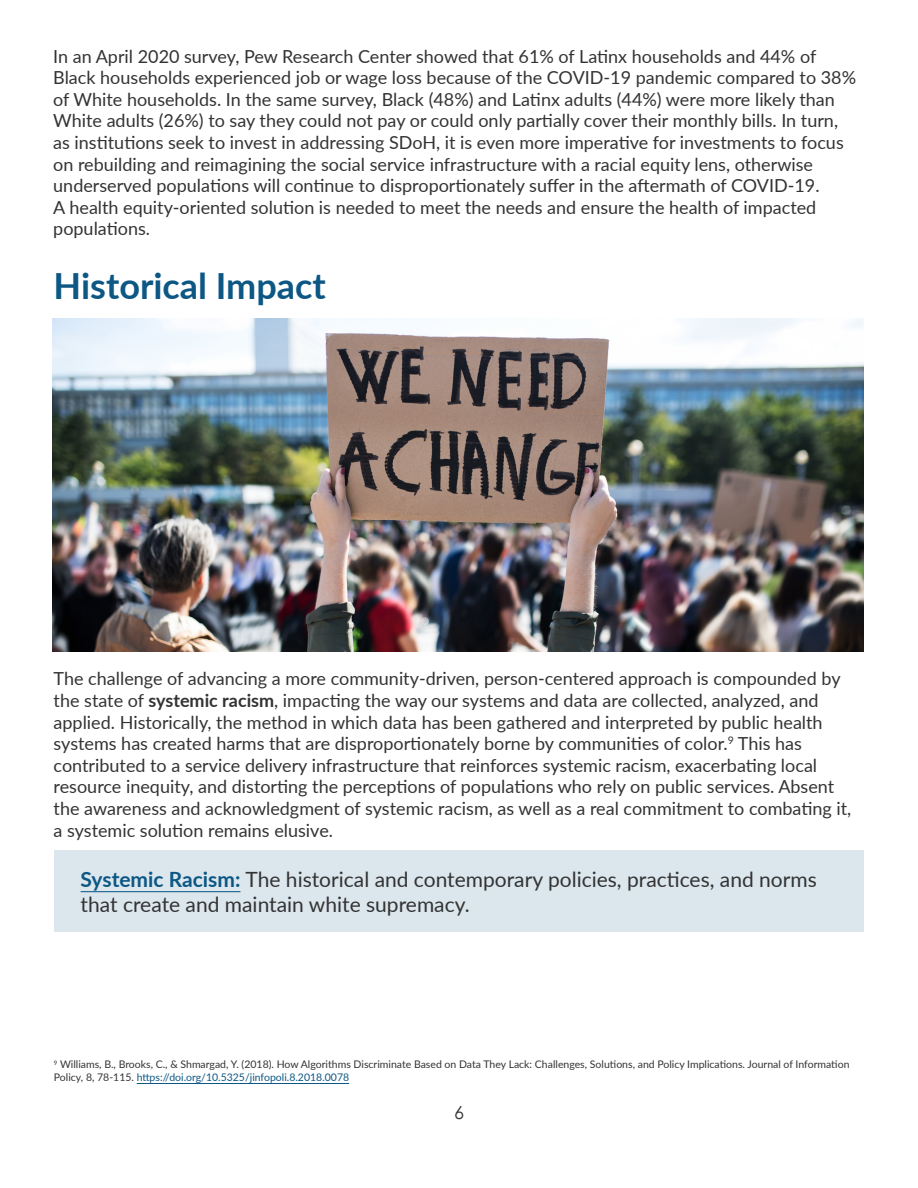
<style>
.page{position:relative;width:918px;height:1188px;background:#fff}
.page>*{position:absolute;margin:0;border:0;box-sizing:border-box;transform-origin:0 0}
.t1{font:700 36px "Lato";color:#0c5784}
.P1{font:21px/25.2px "Lato";color:#333}
.P1-2{font:18px/21.6px "Lato";color:#333}
.t2{font:18px "Century Gothic Pro";color:#333}
.P1-3{font:10.5px/12.6px "Lato";color:#333}
.s1{font-weight:700}
.s2{font-weight:700;color:#0c5784}
.s3{color:#0c5784}
</style>
<div class="page">
<div style="left:54px;top:850px;width:809px;height:82px;background:#dbe6ed"></div>
<hr style="left:81px;top:891px;width:159px;height:1px;background:#0c5784">
<hr style="left:137px;top:1083px;width:212px;height:1px;background:#0c5784">
<img style="left:53px;top:318px;width:811px;height:333px">
<p class="P1-2" style="left:53px;top:45px;width:804px">In an April 2020 survey, Pew Research Center showed that 61% of Latinx households and 44% of Black households experienced job or wage loss because of the COVID-19 pandemic compared to 38% of White households. In the same survey, Black (48%) and Latinx adults (44%) were more likely than White adults (26%) to say they could not pay or could only partially cover their monthly bills. In turn, as institutions seek to invest in addressing SDoH, it is even more imperative for investments to focus on rebuilding and reimagining the social service infrastructure with a racial equity lens, otherwise underserved populations will continue to disproportionately suffer in the aftermath of COVID-19.<br>A health equity-oriented solution is needed to meet the needs and ensure the health of impacted populations.</p>
<h1 class="t1" style="left:54px;top:259px;width:274px">Historical Impact</h1>
<p class="P1-2" style="left:54px;top:667px;width:799px">The challenge of advancing a more community-driven, person-centered approach is compounded by the state of <span class="s1">systemic racism</span>, impacting the way our systems and data are collected, analyzed, and applied. Historically, the method in which data has been gathered and interpreted by public health systems has created harms that are disproportionately borne by communities of color.<sup>9</sup> This has contributed to a service delivery infrastructure that reinforces systemic racism, exacerbating local resource inequity, and distorting the perceptions of populations who rely on public services. Absent the awareness and acknowledgment of systemic racism, as well as a real commitment to combating it, a systemic solution remains elusive.</p>
<p class="P1" style="left:81px;top:866px;width:738px"><span class="s2">Systemic Racism:</span> The historical and contemporary policies, practices, and norms that create and maintain white supremacy.</p>
<p class="P1-3" style="left:54px;top:1058px;width:797px"><sup>9</sup> Williams, B., Brooks, C., &amp; Shmargad, Y. (2018). How Algorithms Discriminate Based on Data They Lack: Challenges, Solutions, and Policy Implications. Journal of Information<br>Policy, 8, 78-115. <span class="s3">https://doi.org/10.5325/jinfopoli.8.2018.0078</span></p>
<p class="t2" style="left:454px;top:1102px;width:11px">6</p>
</div>
